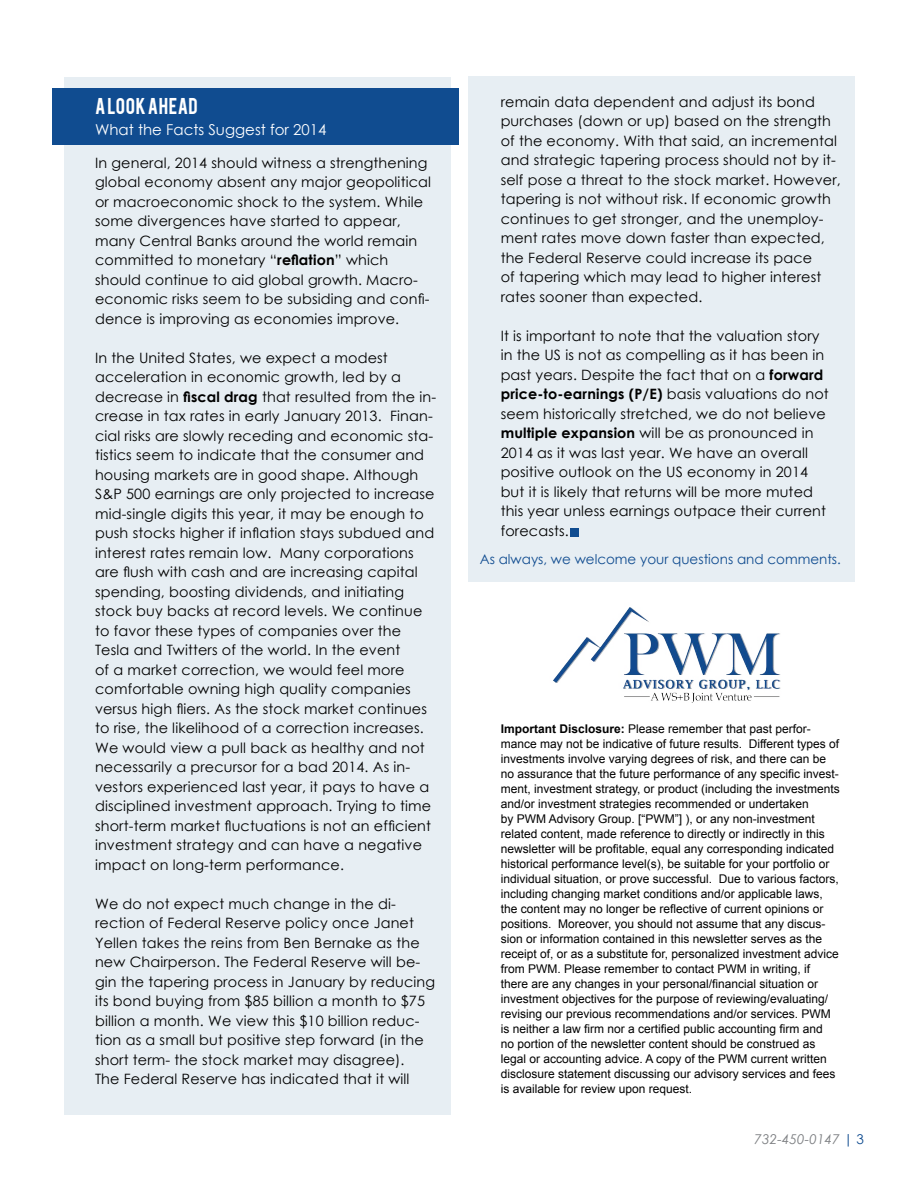
<style>
.page{position:relative;width:918px;height:1188px;background:#fff}
.page>*{position:absolute;margin:0;border:0;box-sizing:border-box;transform-origin:0 0}
.t1{font:18px "Bebas";letter-spacing:.03em;color:#fff}
.t2{font:15px "Century Gothic";color:#fff}
.t3{font:14.25px/19.5px "Century Gothic";letter-spacing:.01em;color:#000}
.t4{font:13.5px "Century Gothic";color:#104c90}
.t5{font:italic 13.5px "Century Gothic";letter-spacing:.01em;color:#7e8083}
.t6{font:12px/15px "Arial";color:#000}
.s1{font-weight:700}
.s2{font-style:normal;color:#104c90}
</style>
<div class="page">
<div style="left:64px;top:77px;width:386px;height:1038px;background:#e7eef3"></div>
<div style="left:468px;top:77px;width:386px;height:505px;background:#e7eef3"></div>
<div style="left:53px;top:88px;width:406px;height:57px;background:#104c90"></div>
<div style="left:570px;top:529px;width:9px;height:8px;background:#104c90"></div>
<img style="left:553px;top:607px;width:228px;height:96px">
<p class="t1" style="left:95px;top:93px;width:104px">A LOOK AHEAD</p>
<p class="t2" style="left:95px;top:119px;width:233px">What the Facts Suggest for 2014</p>
<p class="t3" style="left:95px;top:153px;width:337px">In general, 2014 should witness a strengthening global economy absent any major geopolitical or macroeconomic shock to the system. While some divergences have started to appear, many Central Banks around the world remain committed to monetary “<span class="s1">reflation</span>” which should continue to aid global growth. Macro&shy;economic risks seem to be subsiding and confi&shy;dence is improving as economies improve.</p>
<p class="t3" style="left:95px;top:348px;width:343px">In the United States, we expect a modest acceleration in economic growth, led by a decrease in <span class="s1">fiscal drag</span> that resulted from the in&shy;crease in tax rates in early January 2013. Finan&shy;cial risks are slowly receding and economic sta&shy;tistics seem to indicate that the consumer and housing markets are in good shape. Although S&amp;P 500 earnings are only projected to increase mid-single digits this year, it may be enough to push stocks higher if inflation stays subdued and interest rates remain low. Many corporations are flush with cash and are increasing capital spending, boosting dividends, and initiating stock buy backs at record levels. We continue to favor these types of companies over the Tesla and Twitters of the world. In the event<br>of a market correction, we would feel more comfortable owning high quality companies versus high fliers. As the stock market continues to rise, the likelihood of a correction increases.<br>We would view a pull back as healthy and not necessarily a precursor for a bad 2014. As in&shy;vestors experienced last year, it pays to have a disciplined investment approach. Trying to time short-term market fluctuations is not an efficient investment strategy and can have a negative impact on long-term performance.</p>
<p class="t3" style="left:95px;top:894px;width:342px">We do not expect much change in the di&shy;rection of Federal Reserve policy once Janet Yellen takes the reins from Ben Bernake as the new Chairperson. The Federal Reserve will be&shy;gin the tapering process in January by reducing its bond buying from $85 billion a month to $75 billion a month. We view this $10 billion reduc&shy;tion as a small but positive step forward (in the short term- the stock market may disagree).<br>The Federal Reserve has indicated that it will</p>
<p class="t3" style="left:501px;top:92px;width:342px">remain data dependent and adjust its bond purchases (down or up) based on the strength of the economy. With that said, an incremental and strategic tapering process should not by it&shy;self pose a threat to the stock market. However, tapering is not without risk. If economic growth continues to get stronger, and the unemploy&shy;ment rates move down faster than expected, the Federal Reserve could increase its pace<br>of tapering which may lead to higher interest rates sooner than expected.</p>
<p class="t3" style="left:501px;top:326px;width:330px">It is important to note that the valuation story in the US is not as compelling as it has been in past years. Despite the fact that on a <span class="s1">forward price-to-earnings (P/E)</span> basis valuations do not seem historically stretched, we do not believe <span class="s1">multiple expansion</span> will be as pronounced in 2014 as it was last year. We have an overall positive outlook on the US economy in 2014 but it is likely that returns will be more muted this year unless earnings outpace their current forecasts.</p>
<p class="t4" style="left:480px;top:550px;width:363px">As always, we welcome your questions and comments.</p>
<p class="t6" style="left:501px;top:722px;width:341px"><span class="s1">Important Disclosure:</span> Please remember that past perfor&shy;mance may not be indicative of future results. Different types of investments involve varying degrees of risk, and there can be no assurance that the future performance of any specific invest&shy;ment, investment strategy, or product (including the investments and/or investment strategies recommended or undertaken<br>by PWM Advisory Group. [“PWM”] ), or any non-investment related content, made reference to directly or indirectly in this newsletter will be profitable, equal any corresponding indicated historical performance level(s), be suitable for your portfolio or individual situation, or prove successful. Due to various factors, including changing market conditions and/or applicable laws, the content may no longer be reflective of current opinions or positions. Moreover, you should not assume that any discus&shy;sion or information contained in this newsletter serves as the receipt of, or as a substitute for, personalized investment advice from PWM. Please remember to contact PWM in writing, if there are any changes in your personal/financial situation or investment objectives for the purpose of reviewing/evaluating/ revising our previous recommendations and/or services. PWM is neither a law firm nor a certified public accounting firm and<br>no portion of the newsletter content should be construed as legal or accounting advice. A copy of the PWM current written disclosure statement discussing our advisory services and fees is available for review upon request.</p>
<p class="t5" style="left:755px;top:1130px;width:111px">732-450-0147 <span class="s2">| 3</span></p>
</div>
